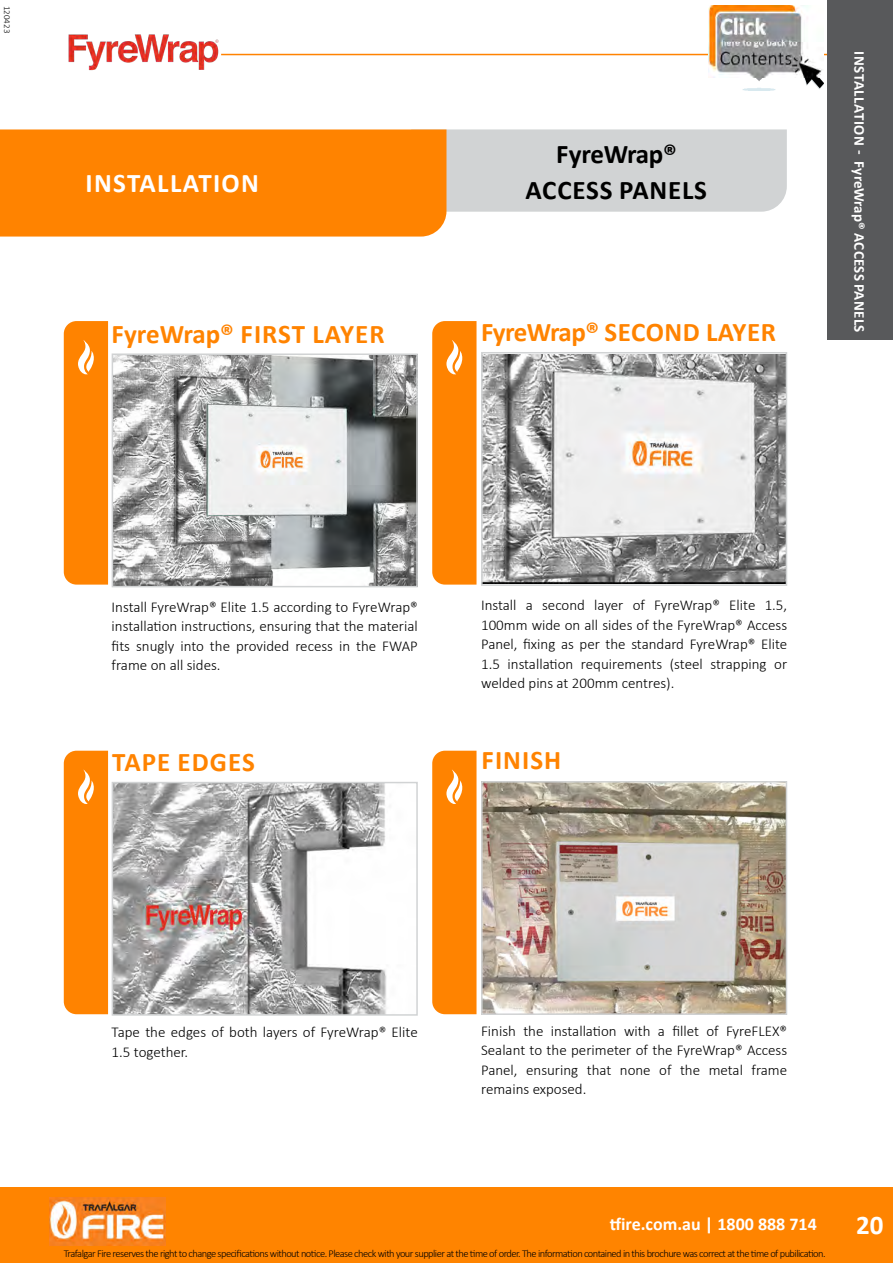
<style>
.page{position:relative;width:893px;height:1263px;background:#fff}
.page>*{position:absolute;margin:0;border:0;box-sizing:border-box;transform-origin:0 0}
.t1{font:700 27px/36px "Calibri";letter-spacing:.015em;color:#000;text-align:center}
.t2{font:700 27px "Calibri";letter-spacing:-.01em;color:#ff8300}
.t3{font:700 27px "Calibri";color:#ff8300}
.t4{font:700 27px "Calibri";letter-spacing:.05em;color:#fff}
.t5{font:700 27px "Calibri";letter-spacing:.04em;color:#ff8300}
.t6{font:700 27px "Calibri";letter-spacing:.02em;color:#ff8300}
.t7{font:700 18px "Calibri";color:#fff}
.t8{font:300 15px/19.5px "Calibri";color:#000;text-align:justify}
.t9{font:700 15px "Calibri";letter-spacing:.02em;color:#fff}
.t10{font:300 10.5px "Calibri";letter-spacing:-.05em;color:#000}
.t11{font:300 9px "Calibri";color:#000}
</style>
<div class="page">
<img style="left:68px;top:34px;width:151px;height:36px">
<div style="left:0;top:1187px;width:893px;height:76px;background:#ff8400"></div>
<img style="left:50px;top:1197px;width:116px;height:48px">
<div style="left:446px;top:129px;width:341px;height:83px;background:#d1d3d4"></div>
<div style="left:0;top:129px;width:446px;height:108px;background:#ff8300"></div>
<img style="left:484px;top:784px;width:300px;height:228px">
<div style="left:481px;top:781px;width:306px;height:234px;border:2px solid #d1d3d4"></div>
<img style="left:115px;top:785px;width:272px;height:228px">
<div style="left:112px;top:782px;width:306px;height:234px;border:2px solid #d1d3d4"></div>
<img style="left:484px;top:355px;width:300px;height:228px">
<div style="left:481px;top:352px;width:306px;height:234px;border:2px solid #d1d3d4"></div>
<img style="left:115px;top:356px;width:300px;height:228px">
<div style="left:112px;top:353px;width:306px;height:234px;border:2px solid #d1d3d4"></div>
<hr style="left:221px;top:54px;width:608px;height:1px;background:#ff8300">
<img style="left:708px;top:6px;width:115px;height:84px">
<div style="left:828px;top:0;width:65px;height:339px;background:#58595b"></div>
<div style="left:64px;top:321px;width:44px;height:264px;background:#ff8300"></div>
<div style="left:64px;top:751px;width:44px;height:263px;background:#ff8300"></div>
<svg style="left:432px;top:321px;width:44px;height:264px;background:#ff880a"></svg>
<svg style="left:432px;top:751px;width:44px;height:263px;background:#ff8709"></svg>
<p class="t11" style="left:13px;top:6px;width:28px;rotate:90deg">120423</p>
<h1 class="t4" style="left:86px;top:164px;width:175px">INSTALLATION</h1>
<h1 class="t3" style="left:112px;top:315px;width:274px">FyreWrap® FIRST LAYER</h1>
<h1 class="t1" style="left:525px;top:135px;width:183px">FyreWrap®<br>ACCESS PANELS</h1>
<h1 class="t2" style="left:481px;top:313px;width:296px">FyreWrap® SECOND LAYER</h1>
<p class="t9" style="left:870px;top:51px;width:282px;rotate:90deg">INSTALLATION - FyreWrap® ACCESS PANELS</p>
<p class="t8" style="left:112px;top:597px;width:308px">Install FyreWrap® Elite 1.5 according to FyreWrap® installation instructions, ensuring that the material fits snugly into the provided recess in the FWAP frame on all sides.</p>
<h1 class="t5" style="left:112px;top:743px;width:144px">TAPE EDGES</h1>
<p class="t8" style="left:481px;top:595px;width:308px">Install a second layer of FyreWrap® Elite 1.5, 100mm wide on all sides of the FyreWrap® Access Panel, fixing as per the standard FyreWrap® Elite 1.5 installation requirements (steel strapping or welded pins at 200mm centres).</p>
<h1 class="t6" style="left:482px;top:741px;width:81px">FINISH</h1>
<p class="t8" style="left:112px;top:1022px;width:308px">Tape the edges of both layers of FyreWrap® Elite<br>1.5 together.</p>
<p class="t8" style="left:481px;top:1021px;width:308px">Finish the installation with a fillet of FyreFLEX® Sealant to the perimeter of the FyreWrap® Access Panel, ensuring that none of the metal frame remains exposed.</p>
<p class="t7" style="left:610px;top:1211px;width:209px">tfire.com.au | 1800 888 714</p>
<h1 class="t4" style="left:856px;top:1205px;width:29px">20</h1>
<p class="t10" style="left:64px;top:1247px;width:763px">Trafalgar Fire reserves the right to change specifications without notice. Please check with your supplier at the time of order. The information contained in this brochure was correct at the time of pubilication.</p>
</div>
